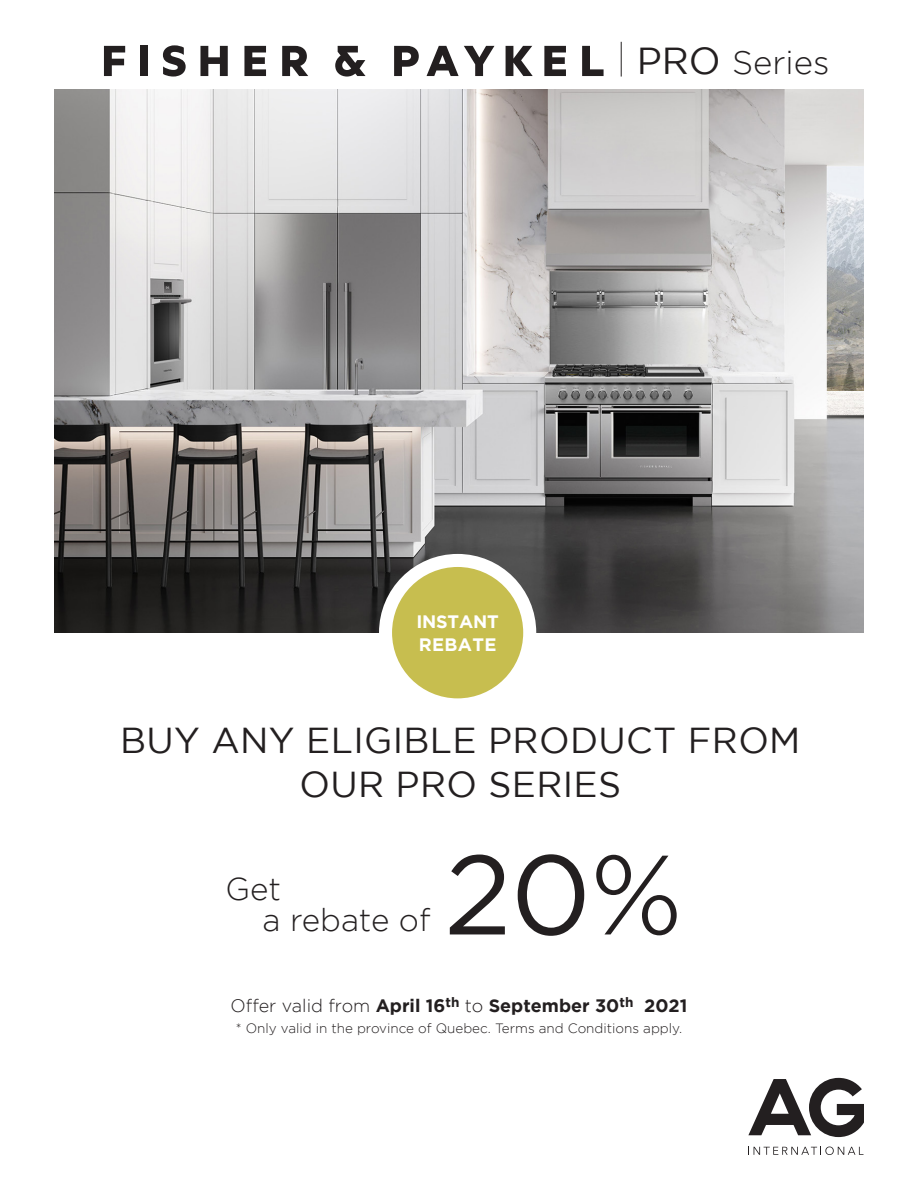
<style>
.page{position:relative;width:918px;height:1188px;background:#fff}
.page>*{position:absolute;margin:0;border:0;box-sizing:border-box;transform-origin:0 0}
.t1{font:112.65px "Gotham";color:#231f20}
.t2{font:36px "Gotham";letter-spacing:.01em;color:#231f20}
.t3{font:300 33px "Gotham";color:#231f20}
.t4{font:300 31.5px "Gotham";color:#231f20}
.t5{font:700 18px "Gotham";color:#231f20}
.t6{font:700 18px "Gotham";letter-spacing:-.01em;color:#fff}
.t7{font:300 13.5px "Gotham";color:#231f20}
.s1{font-weight:400;font-size:37.5px}
.s2{font-weight:300}
</style>
<div class="page">
<img style="left:54px;top:90px;width:810px;height:543px">
<svg style="left:104px;top:46px;width:21px;height:30px"></svg>
<div style="left:140px;top:46px;width:8px;height:30px;background:#231f20"></div>
<svg style="left:163px;top:45px;width:23px;height:32px"></svg>
<svg style="left:200px;top:46px;width:28px;height:30px"></svg>
<svg style="left:244px;top:46px;width:22px;height:30px"></svg>
<svg style="left:282px;top:46px;width:26px;height:30px"></svg>
<svg style="left:335px;top:46px;width:31px;height:31px"></svg>
<svg style="left:394px;top:46px;width:25px;height:30px"></svg>
<svg style="left:427px;top:46px;width:67px;height:30px"></svg>
<svg style="left:506px;top:46px;width:27px;height:30px"></svg>
<svg style="left:544px;top:46px;width:22px;height:30px"></svg>
<svg style="left:582px;top:46px;width:22px;height:30px"></svg>
<div style="left:386px;top:560px;width:144px;height:145px;background:#c7be4f;border-radius:50%"></div>
<div style="left:379px;top:554px;width:157px;height:157px;border:13px solid #fff;border-radius:50%"></div>
<svg style="left:748px;top:1147px;width:116px;height:8px"></svg>
<svg style="left:748px;top:1078px;width:116px;height:59px"></svg>
<hr style="left:621px;top:42px;width:1px;height:35px;background:#231f20">
<p class="t3" style="left:637px;top:45px;width:194px"><span class="s1">PRO</span> Series</p>
<p class="t6" style="left:416px;top:611px;width:84px">INSTANT</p>
<p class="t6" style="left:419px;top:634px;width:79px">REBATE</p>
<p class="t2" style="left:120px;top:721px;width:682px">BUY ANY ELIGIBLE PRODUCT FROM</p>
<p class="t2" style="left:299px;top:764px;width:323px">OUR PRO SERIES</p>
<p class="t4" style="left:225px;top:872px;width:57px">Get</p>
<p class="t4" style="left:263px;top:903px;width:169px">a rebate of</p>
<p class="t1" style="left:444px;top:832px;width:240px">20<span class="s2">%</span></p>
<p class="t5" style="left:231px;top:995px;width:458px"><span class="s2">Offer valid from</span> April 16<sup>th</sup> <span class="s2">to</span> September 30<sup>th</sup> 2021</p>
<p class="t7" style="left:236px;top:1021px;width:448px">* Only valid in the province of Quebec. Terms and Conditions apply.</p>
</div>
